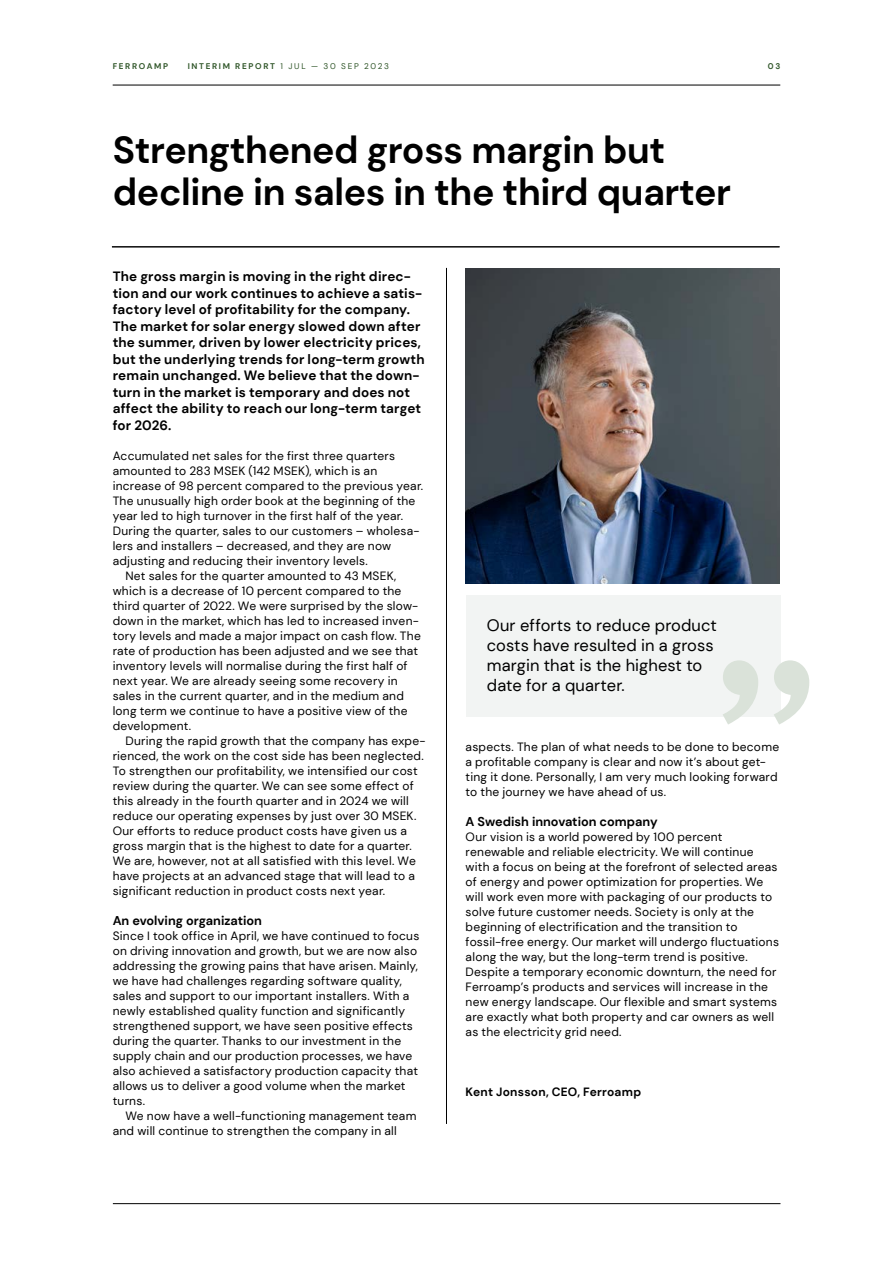
<style>
.page{position:relative;width:893px;height:1263px;background:#fff}
.page>*{position:absolute;margin:0;border:0;box-sizing:border-box;transform-origin:0 0}
.t1{font:284.85px "Andale Mono";color:#dae2d9}
.t2{font:700 37.5px/42px "DM Sans";letter-spacing:-.01em;color:#000}
.t3{font:16.5px/19.8px "DM Sans";letter-spacing:.005em;color:#000}
.t4{font:700 13.5px/16.5px "DM Sans";letter-spacing:.01em;color:#000}
.t5{font:700 12.75px "DM Sans";color:#000}
.t6{font:12px/15px "DM Sans";letter-spacing:.02em;color:#000}
.t7{font:700 12px "DM Sans";letter-spacing:.02em;color:#000}
.t8{font:8.25px "DM Sans";letter-spacing:.2em;color:#305629}
.t9{font:700 8.25px "DM Sans";letter-spacing:.2em;color:#305629}
.s1{font-weight:700}
</style>
<div class="page">
<hr style="left:113px;top:85px;width:667px;height:1px;background:#000">
<hr style="left:113px;top:1203px;width:667px;height:1px;background:#000">
<hr style="left:446px;top:268px;width:1px;height:856px;background:#000">
<img style="left:466px;top:269px;width:314px;height:314px">
<div style="left:466px;top:595px;width:314px;height:121px;background:#f2f4f3"></div>
<hr style="left:112px;top:247px;width:668px;height:1px;background:#000">
<p class="t9" style="left:113px;top:61px;width:57px">FERROAMP</p>
<p class="t8" style="left:188px;top:61px;width:203px"><span class="s1">INTERIM REPORT</span> 1 JUL — 30 SEP 2023</p>
<p class="t9" style="left:768px;top:61px;width:14px">03</p>
<h2 class="t2" style="left:113px;top:128px;width:620px">Strengthened gross margin but decline in sales in the third quarter</h2>
<p class="t4" style="left:113px;top:268px;width:313px">The gross margin is moving in the right direc&shy;tion and our work continues to achieve a satis&shy;factory level of profitability for the company.<br>The market for solar energy slowed down after the summer, driven by lower electricity prices, but the underlying trends for long-term growth remain unchanged. We believe that the down&shy;turn in the market is temporary and does not affect the ability to reach our long-term target for 2026.</p>
<p class="t6" style="left:113px;top:448px;width:284px">Accumulated net sales for the first three quarters</p>
<p class="t6" style="left:113px;top:463px;width:266px">amounted to 283 MSEK (142 MSEK), which is an</p>
<p class="t6" style="left:113px;top:478px;width:312px">increase of 98 percent compared to the previous year.</p>
<p class="t6" style="left:113px;top:493px;width:304px">The unusually high order book at the beginning of the</p>
<p class="t6" style="left:113px;top:508px;width:292px">year led to high turnover in the first half of the year.</p>
<p class="t6" style="left:113px;top:523px;width:308px">During the quarter, sales to our customers – wholesa-</p>
<p class="t6" style="left:113px;top:538px;width:280px">lers and installers – decreased, and they are now</p>
<p class="t6" style="left:113px;top:553px;width:257px">adjusting and reducing their inventory levels.</p>
<p class="t6" style="left:125px;top:568px;width:272px">Net sales for the quarter amounted to 43 MSEK,</p>
<p class="t6" style="left:113px;top:583px;width:290px">which is a decrease of 10 percent compared to the</p>
<p class="t6" style="left:113px;top:598px;width:307px">third quarter of 2022. We were surprised by the slow-</p>
<p class="t6" style="left:113px;top:613px;width:308px">down in the market, which has led to increased inven-</p>
<p class="t6" style="left:113px;top:628px;width:310px">tory levels and made a major impact on cash flow. The</p>
<p class="t6" style="left:113px;top:643px;width:307px">rate of production has been adjusted and we see that</p>
<p class="t6" style="left:113px;top:658px;width:296px">inventory levels will normalise during the first half of</p>
<p class="t6" style="left:113px;top:673px;width:287px">next year. We are already seeing some recovery in</p>
<p class="t6" style="left:113px;top:688px;width:293px">sales in the current quarter, and in the medium and</p>
<p class="t6" style="left:113px;top:703px;width:296px">long term we continue to have a positive view of the</p>
<p class="t6" style="left:113px;top:718px;width:80px">development.</p>
<p class="t6" style="left:125px;top:733px;width:302px">During the rapid growth that the company has expe-</p>
<p class="t6" style="left:113px;top:748px;width:313px">rienced, the work on the cost side has been neglected.</p>
<p class="t6" style="left:113px;top:763px;width:307px">To strengthen our profitability, we intensified our cost</p>
<p class="t6" style="left:113px;top:778px;width:302px">review during the quarter. We can see some effect of</p>
<p class="t6" style="left:113px;top:793px;width:298px">this already in the fourth quarter and in 2024 we will</p>
<p class="t6" style="left:113px;top:808px;width:305px">reduce our operating expenses by just over 30 MSEK.</p>
<p class="t6" style="left:113px;top:823px;width:296px">Our efforts to reduce product costs have given us a</p>
<p class="t6" style="left:113px;top:838px;width:301px">gross margin that is the highest to date for a quarter.</p>
<p class="t6" style="left:113px;top:853px;width:305px">We are, however, not at all satisfied with this level. We</p>
<p class="t6" style="left:113px;top:868px;width:304px">have projects at an advanced stage that will lead to a</p>
<p class="t6" style="left:113px;top:883px;width:274px">significant reduction in product costs next year.</p>
<p class="t5" style="left:113px;top:912px;width:151px">An evolving organization</p>
<p class="t6" style="left:113px;top:928px;width:308px">Since I took office in April, we have continued to focus on driving innovation and growth, but we are now also addressing the growing pains that have arisen. Mainly, we have had challenges regarding software quality, sales and support to our important installers. With a newly established quality function and significantly strengthened support, we have seen positive effects during the quarter. Thanks to our investment in the supply chain and our production processes, we have also achieved a satisfactory production capacity that allows us to deliver a good volume when the market turns.</p>
<p class="t6" style="left:113px;top:1108px;width:305px;text-indent:13px">We now have a well-functioning management team and will continue to strengthen the company in all</p>
<h3 class="t3" style="left:487px;top:615px;width:231px">Our efforts to reduce product costs have resulted in a gross margin that is the highest to date for a quarter.</h3>
<h1 class="t1" style="left:681px;top:577px;width:172px">”</h1>
<p class="t6" style="left:466px;top:739px;width:315px">aspects. The plan of what needs to be done to become a profitable company is clear and now it’s about get&shy;ting it done. Personally, I am very much looking forward to the journey we have ahead of us.</p>
<p class="t5" style="left:466px;top:814px;width:194px">A Swedish innovation company</p>
<p class="t6" style="left:466px;top:829px;width:315px">Our vision is a world powered by 100 percent renewable and reliable electricity. We will continue with a focus on being at the forefront of selected areas of energy and power optimization for properties. We will work even more with packaging of our products to solve future customer needs. Society is only at the beginning of electrification and the transition to fossil-free energy. Our market will undergo fluctuations along the way, but the long-term trend is positive.<br>Despite a temporary economic downturn, the need for Ferroamp’s products and services will increase in the new energy landscape. Our flexible and smart systems are exactly what both property and car owners as well as the electricity grid need.</p>
<p class="t7" style="left:466px;top:1084px;width:177px">Kent Jonsson, CEO, Ferroamp</p>
</div>
